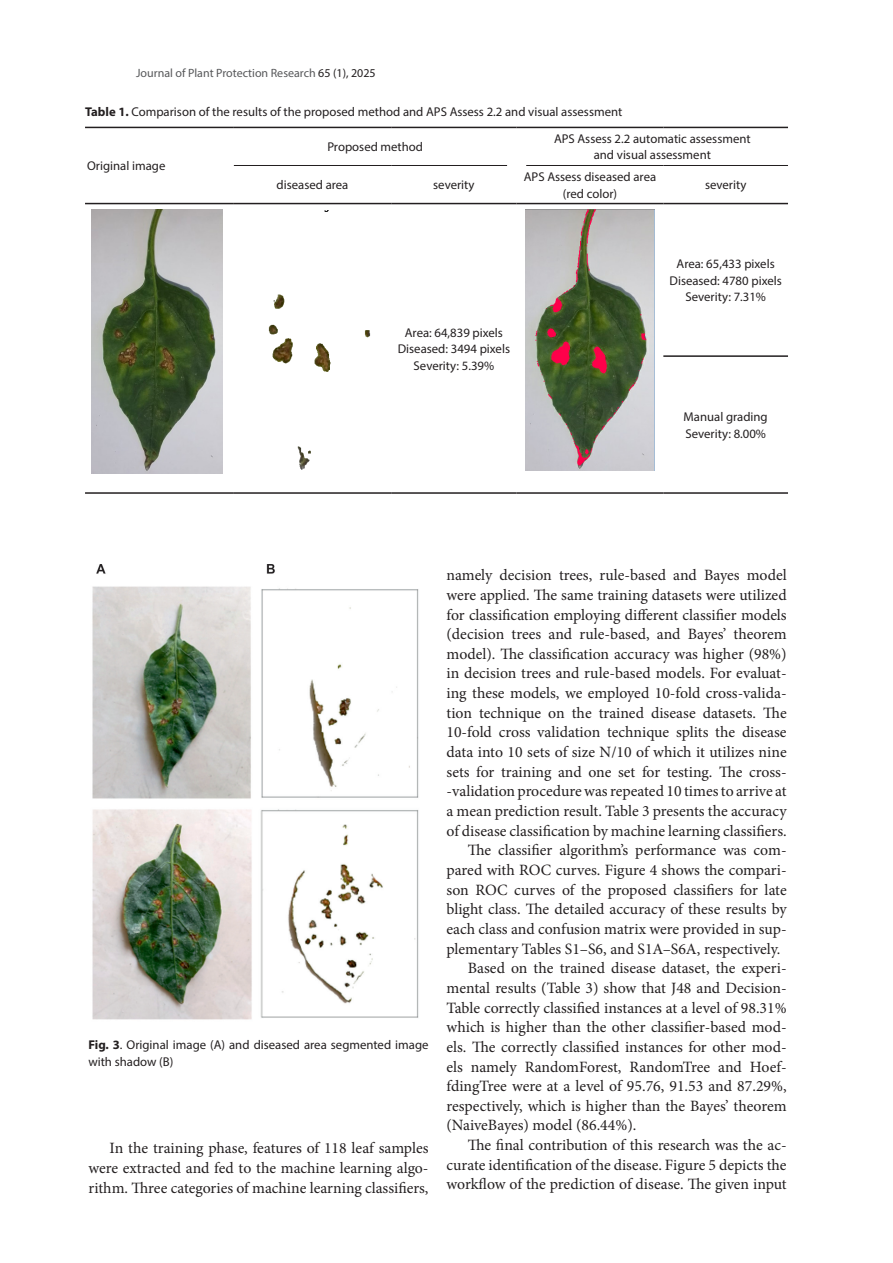
<style>
.page{position:relative;width:893px;height:1263px;background:#fff}
.page>*{position:absolute;margin:0;border:0;box-sizing:border-box;transform-origin:0 0}
._00_Tekst{font:15.75px/19.6px "Minion Pro";color:#231f20;text-align:justify}
._00_Tabela{font:12.75px/16.5px "Myriad Pro";color:#231f20;text-align:center}
.t1{font:12px "Myriad Pro";color:#57585a}
.s1{color:#231f20}
.s2{font-weight:700}
</style>
<div class="page">
<hr style="left:85px;top:127px;width:149px;height:1px;background:#231f20">
<hr style="left:234px;top:127px;width:157px;height:1px;background:#231f20">
<hr style="left:391px;top:127px;width:126px;height:1px;background:#231f20">
<hr style="left:517px;top:127px;width:146px;height:1px;background:#231f20">
<hr style="left:663px;top:127px;width:125px;height:1px;background:#231f20">
<hr style="left:234px;top:165px;width:157px;height:1px;background:#231f20">
<hr style="left:391px;top:165px;width:126px;height:1px;background:#231f20">
<hr style="left:517px;top:165px;width:146px;height:1px;background:#231f20">
<hr style="left:663px;top:165px;width:125px;height:1px;background:#231f20">
<hr style="left:85px;top:203px;width:149px;height:1px;background:#231f20">
<hr style="left:234px;top:203px;width:157px;height:1px;background:#231f20">
<hr style="left:391px;top:203px;width:126px;height:1px;background:#231f20">
<hr style="left:517px;top:203px;width:146px;height:1px;background:#231f20">
<hr style="left:663px;top:203px;width:125px;height:1px;background:#231f20">
<hr style="left:663px;top:355px;width:125px;height:2px;background:#231f20">
<hr style="left:85px;top:492px;width:149px;height:2px;background:#231f20">
<hr style="left:234px;top:492px;width:157px;height:2px;background:#231f20">
<hr style="left:391px;top:492px;width:126px;height:2px;background:#231f20">
<hr style="left:517px;top:492px;width:146px;height:2px;background:#231f20">
<hr style="left:663px;top:492px;width:125px;height:2px;background:#231f20">
<img style="left:91px;top:210px;width:131px;height:264px">
<img style="left:268px;top:211px;width:103px;height:259px">
<img style="left:525px;top:210px;width:129px;height:260px">
<img style="left:92px;top:564px;width:327px;height:456px">
<div style="left:507px;top:156px;width:19px;height:18px;background:#fff"></div>
<p class="t1" style="left:136px;top:66px;width:241px">Journal of Plant Protection Research <span class="s1">65 (1), 2025</span></p>
<p class="_00_Tabela" style="left:85px;top:104px;width:539px"><span class="s2">Table 1.</span> Comparison of the results of the proposed method and APS Assess 2.2 and visual assessment</p>
<p class="_00_Tabela" style="left:87px;top:158px;width:80px">Original image</p>
<p class="_00_Tabela" style="left:327px;top:138px;width:97px">Proposed method</p>
<p class="_00_Tabela" style="left:554px;top:130px;width:198px">APS Assess 2.2 automatic assessment and visual assessment</p>
<p class="_00_Tabela" style="left:277px;top:177px;width:73px">diseased area</p>
<p class="_00_Tabela" style="left:433px;top:177px;width:43px">severity</p>
<p class="_00_Tabela" style="left:524px;top:168px;width:134px">APS Assess diseased area</p>
<p class="_00_Tabela" style="left:563px;top:185px;width:56px">(red color)</p>
<p class="_00_Tabela" style="left:705px;top:177px;width:43px">severity</p>
<p class="_00_Tabela" style="left:405px;top:324px;width:100px">Area: 64,839 pixels</p>
<p class="_00_Tabela" style="left:398px;top:340px;width:114px">Diseased: 3494 pixels</p>
<p class="_00_Tabela" style="left:414px;top:357px;width:82px">Severity: 5.39%</p>
<p class="_00_Tabela" style="left:677px;top:255px;width:100px">Area: 65,433 pixels</p>
<p class="_00_Tabela" style="left:669px;top:272px;width:114px">Diseased: 4780 pixels</p>
<p class="_00_Tabela" style="left:685px;top:288px;width:82px">Severity: 7.31%</p>
<p class="_00_Tabela" style="left:684px;top:408px;width:86px">Manual grading</p>
<p class="_00_Tabela" style="left:685px;top:425px;width:82px">Severity: 8.00%</p>
<p class="_00_Tabela" style="left:88px;top:1036px;width:342px;text-align:left"><span class="s2">Fig. 3</span>. Original image (A) and diseased area segmented image with shadow (B)</p>
<p class="_00_Tekst" style="left:88px;top:1138px;width:342px;text-indent:21px">In the training phase, features of 118 leaf samples were extracted and fed to the machine learning algo&shy;rithm. Three categories of machine learning classifiers,</p>
<p class="_00_Tekst" style="left:446px;top:565px;width:342px">namely decision trees, rule-based and Bayes model were applied. The same training datasets were utilized for classification employing different classifier models (decision trees and rule-based, and Bayes’ theorem model). The classification accuracy was higher (98%) in decision trees and rule-based models. For evaluat&shy;ing these models, we employed 10-fold cross-valida&shy;tion technique on the trained disease datasets. The 10-fold cross validation technique splits the disease data into 10 sets of size N/10 of which it utilizes nine sets for training and one set for testing. The cross--validation procedure was repeated 10 times to arrive at a mean prediction result. Table 3 presents the accuracy of disease classification by machine learning classifiers.</p>
<p class="_00_Tekst" style="left:446px;top:840px;width:342px;text-indent:21px">The classifier algorithm’s performance was com&shy;pared with ROC curves. Figure 4 shows the compari&shy;son ROC curves of the proposed classifiers for late blight class. The detailed accuracy of these results by each class and confusion matrix were provided in sup&shy;plementary Tables S1–S6, and S1A–S6A, respectively.</p>
<p class="_00_Tekst" style="left:446px;top:958px;width:342px;text-indent:21px">Based on the trained disease dataset, the experi&shy;mental results (Table 3) show that J48 and Decision-Table correctly classified instances at a level of 98.31% which is higher than the other classifier-based mod&shy;els. The correctly classified instances for other mod&shy;els namely RandomForest, RandomTree and Hoef&shy;fdingTree were at a level of 95.76, 91.53 and 87.29%, respectively, which is higher than the Bayes’ theorem (NaiveBayes) model (86.44%).</p>
<p class="_00_Tekst" style="left:446px;top:1135px;width:342px;text-indent:21px">The final contribution of this research was the ac&shy;curate identification of the disease. Figure 5 depicts the workflow of the prediction of disease. The given input</p>
</div>
